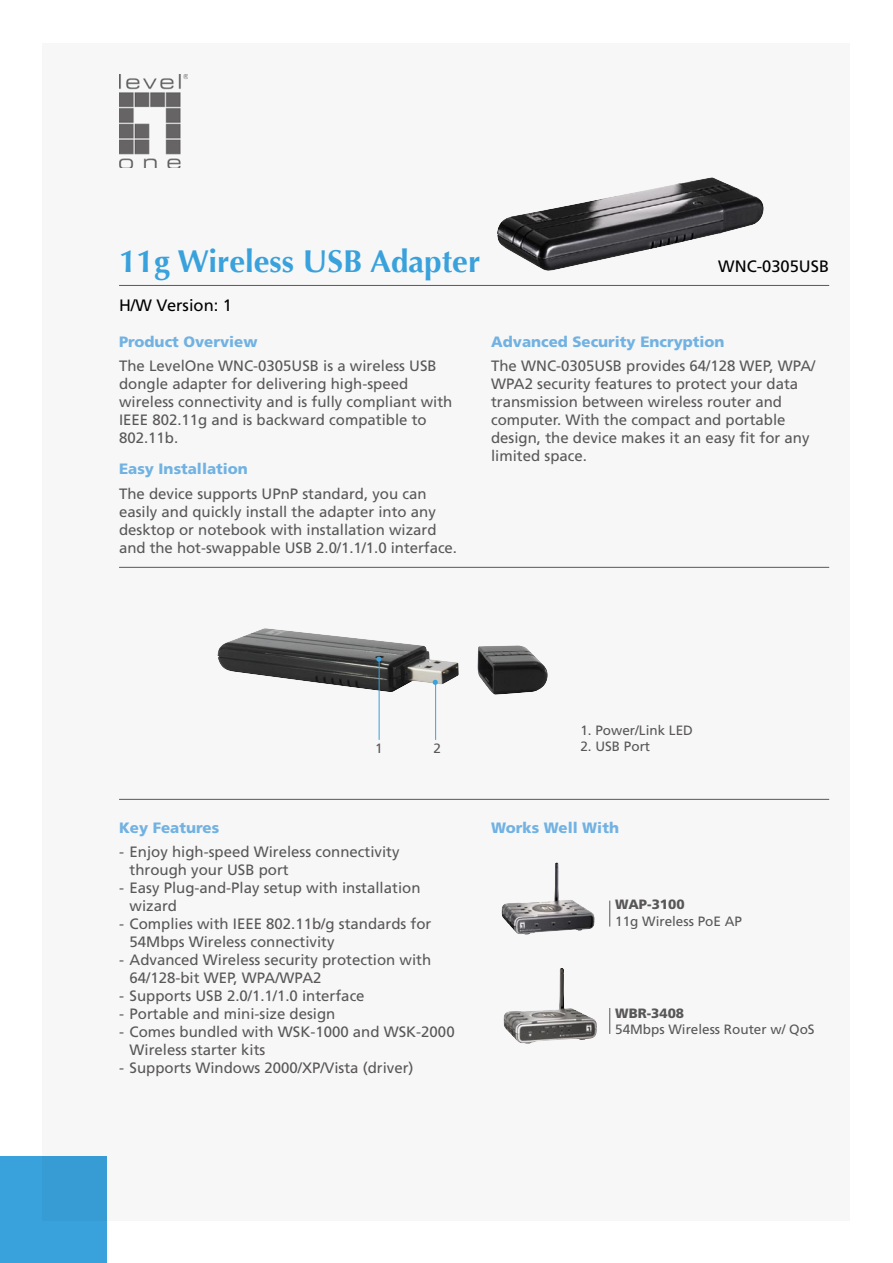
<style>
.page{position:relative;width:893px;height:1263px;background:#fff}
.page>*{position:absolute;margin:0;border:0;box-sizing:border-box;transform-origin:0 0}
.t1{font:700 31.5px "Optima";color:#39a1db}
.t2{font:16.5px "Frutiger CE";color:#000}
.t3{font:15px/18px "Frutiger CE";color:#595757}
.t4{font:900 15px "Frutiger CE";color:#71b2e2}
.t5{font:13.5px "Frutiger CE";color:#595757}
.t6{font:900 13.5px "Frutiger CE";color:#595757}
</style>
<div class="page">
<div style="left:43px;top:43px;width:807px;height:1177px;background:#f7f7f7"></div>
<div style="left:0;top:1157px;width:106px;height:106px;background:#39a1db"></div>
<img style="left:119px;top:74px;width:68px;height:94px">
<hr style="left:119px;top:285px;width:710px;height:1px;background:#595757">
<img style="left:217px;top:628px;width:331px;height:67px">
<hr style="left:119px;top:567px;width:710px;height:1px;background:#595757">
<hr style="left:119px;top:799px;width:710px;height:1px;background:#595757">
<svg style="left:609px;top:900px;width:1px;height:26px"></svg>
<svg style="left:609px;top:1008px;width:1px;height:26px"></svg>
<svg style="left:376px;top:657px;width:5px;height:5px"></svg>
<img style="left:497px;top:177px;width:267px;height:94px">
<svg style="left:433px;top:680px;width:5px;height:5px"></svg>
<hr style="left:379px;top:660px;width:1px;height:80px;background:#39a1db">
<hr style="left:435px;top:682px;width:1px;height:58px;background:#39a1db">
<img style="left:501px;top:862px;width:94px;height:73px">
<img style="left:503px;top:968px;width:94px;height:76px">
<h1 class="t1" style="left:119px;top:243px;width:363px">11g Wireless USB Adapter</h1>
<p class="t2" style="left:718px;top:257px;width:112px">WNC-0305USB</p>
<p class="t2" style="left:119px;top:296px;width:115px">H/W Version: 1</p>
<p class="t4" style="left:119px;top:333px;width:140px">Product Overview</p>
<p class="t3" style="left:119px;top:357px;width:335px">The LevelOne WNC-0305USB is a wireless USB dongle adapter for delivering high-speed wireless connectivity and is fully compliant with IEEE 802.11g and is backward compatible to 802.11b.</p>
<p class="t4" style="left:119px;top:460px;width:130px">Easy Installation</p>
<p class="t3" style="left:119px;top:484px;width:339px">The device supports UPnP standard, you can easily and quickly install the adapter into any desktop or notebook with installation wizard and the hot-swappable USB 2.0/1.1/1.0 interface.</p>
<p class="t4" style="left:491px;top:333px;width:235px">Advanced Security Encryption</p>
<p class="t3" style="left:491px;top:357px;width:326px">The WNC-0305USB provides 64/128 WEP, WPA/ WPA2 security features to protect your data transmission between wireless router and computer. With the compact and portable design, the device makes it an easy fit for any limited space.</p>
<p class="t5" style="left:375px;top:740px;width:9px">1</p>
<p class="t5" style="left:433px;top:740px;width:9px">2</p>
<p class="t4" style="left:119px;top:819px;width:102px">Key Features</p>
<p class="t3" style="left:130px;top:843px;width:272px;text-indent:-10px">- Enjoy high-speed Wireless connectivity through your USB port</p>
<p class="t3" style="left:130px;top:879px;width:292px;text-indent:-10px">- Easy Plug-and-Play setup with installation wizard</p>
<p class="t3" style="left:130px;top:915px;width:303px;text-indent:-10px">- Complies with IEEE 802.11b/g standards for<br>54Mbps Wireless connectivity</p>
<p class="t3" style="left:130px;top:951px;width:303px;text-indent:-10px">- Advanced Wireless security protection with<br>64/128-bit WEP, WPA/WPA2</p>
<p class="t3" style="left:119px;top:987px;width:247px">- Supports USB 2.0/1.1/1.0 interface</p>
<p class="t3" style="left:119px;top:1005px;width:218px">- Portable and mini-size design</p>
<p class="t3" style="left:130px;top:1023px;width:327px;text-indent:-10px">- Comes bundled with WSK-1000 and WSK-2000<br>Wireless starter kits</p>
<p class="t3" style="left:119px;top:1059px;width:296px">- Supports Windows 2000/XP/Vista (driver)</p>
<p class="t5" style="left:580px;top:722px;width:114px">1. Power/Link LED</p>
<p class="t5" style="left:580px;top:738px;width:71px">2. USB Port</p>
<p class="t4" style="left:491px;top:819px;width:129px">Works Well With</p>
<p class="t6" style="left:615px;top:896px;width:71px">WAP-3100</p>
<p class="t5" style="left:615px;top:913px;width:128px">11g Wireless PoE AP</p>
<p class="t6" style="left:615px;top:1005px;width:71px">WBR-3408</p>
<p class="t5" style="left:615px;top:1021px;width:201px">54Mbps Wireless Router w/ QoS</p>
</div>
